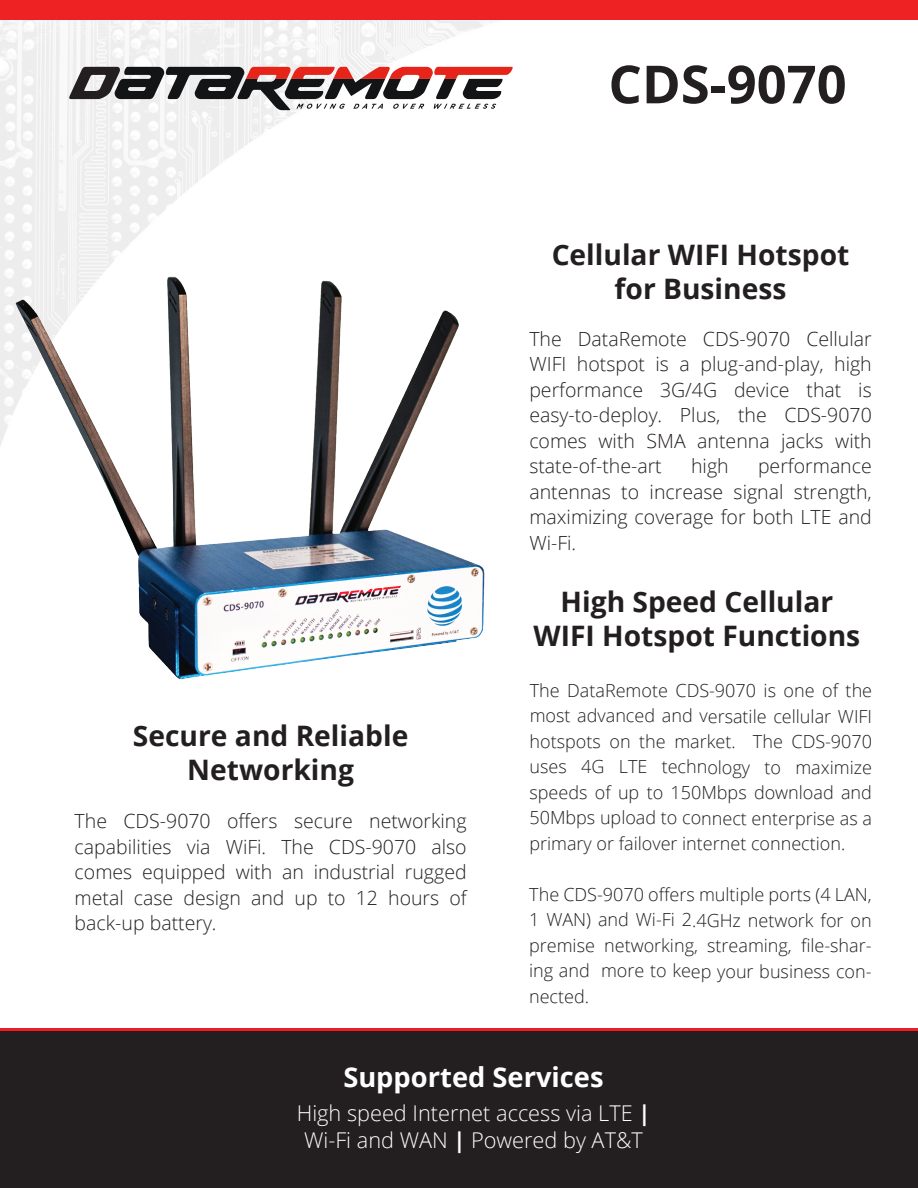
<style>
.page{position:relative;width:918px;height:1188px;background:#fff}
.page>*{position:absolute;margin:0;border:0;box-sizing:border-box;transform-origin:0 0}
.t1{font:700 52.5px "Open Sans";color:#231f20}
.t2{font:700 28.2px/33.9px "Open Sans";color:#231f20;text-align:center}
.t3{font:700 27.3px "Open Sans";color:#fff}
.t4{font:300 21.75px/26.1px "Open Sans";color:#fff;text-align:center}
.t5{font:300 19.5px/25.5px "Open Sans";color:#231f20;text-align:justify}
.t6{font:300 18px/25.5px "Open Sans";letter-spacing:-.005em;color:#231f20;text-align:justify}
.s1{font-weight:700}
</style>
<div class="page">
<div style="left:0;top:1030px;width:918px;height:158px;background:#231f20"></div>
<svg style="left:69px;top:67px;width:444px;height:43px"></svg>
<div style="left:0;top:0;width:918px;height:20px;background:#ee2123"></div>
<hr style="left:0;top:1028px;width:918px;height:2px;background:#ee1d23">
<img style="left:0;top:240px;width:485px;height:440px">
<h1 class="t1" style="left:608px;top:47px;width:240px">CDS-9070</h1>
<h2 class="t2" style="left:552px;top:237px;width:299px">Cellular WIFI Hotspot for Business</h2>
<h2 class="t2" style="left:133px;top:718px;width:277px">Secure and Reliable<br>Networking</h2>
<p class="t5" style="left:75px;top:808px;width:393px">The CDS-9070 offers secure networking capabilities via WiFi. The CDS-9070 also comes equipped with an industrial rugged metal case design and up to 12 hours of back-up battery.</p>
<p class="t5" style="left:529px;top:325px;width:344px">The DataRemote CDS-9070 Cellular WIFI hotspot is a plug-and-play, high performance 3G/4G device that is easy-to-deploy. Plus, the CDS-9070 comes with SMA antenna jacks with state-of-the-art</p>
<p class="t5" style="left:529px;top:453px;width:344px;text-indent:229px">performance antennas to increase signal strength, maximizing coverage for both LTE and Wi-Fi.</p>
<p class="t5" style="left:691px;top:453px;width:39px">high</p>
<h2 class="t2" style="left:534px;top:584px;width:328px">High Speed Cellular<br>WIFI Hotspot Functions</h2>
<p class="t6" style="left:529px;top:677px;width:344px">The DataRemote CDS-9070 is one of the most advanced and versatile cellular WIFI hotspots on the market. The CDS-9070 uses 4G LTE technology to maximize speeds of up to 150Mbps download and 50Mbps upload to connect enterprise as a primary or failover internet connection.</p>
<p class="t6" style="left:529px;top:881px;width:344px">The CDS-9070 offers multiple ports (4 LAN, 1 WAN) and Wi-Fi 2.4GHz network for on premise networking, streaming, file-shar&shy;ing and more to keep your business con&shy;nected.</p>
<h3 class="t3" style="left:343px;top:1058px;width:262px">Supported Services</h3>
<p class="t4" style="left:297px;top:1100px;width:355px">High speed Internet access via LTE <span class="s1">|<br></span>Wi-Fi and WAN <span class="s1">|</span> Powered by AT&amp;T</p>
</div>
